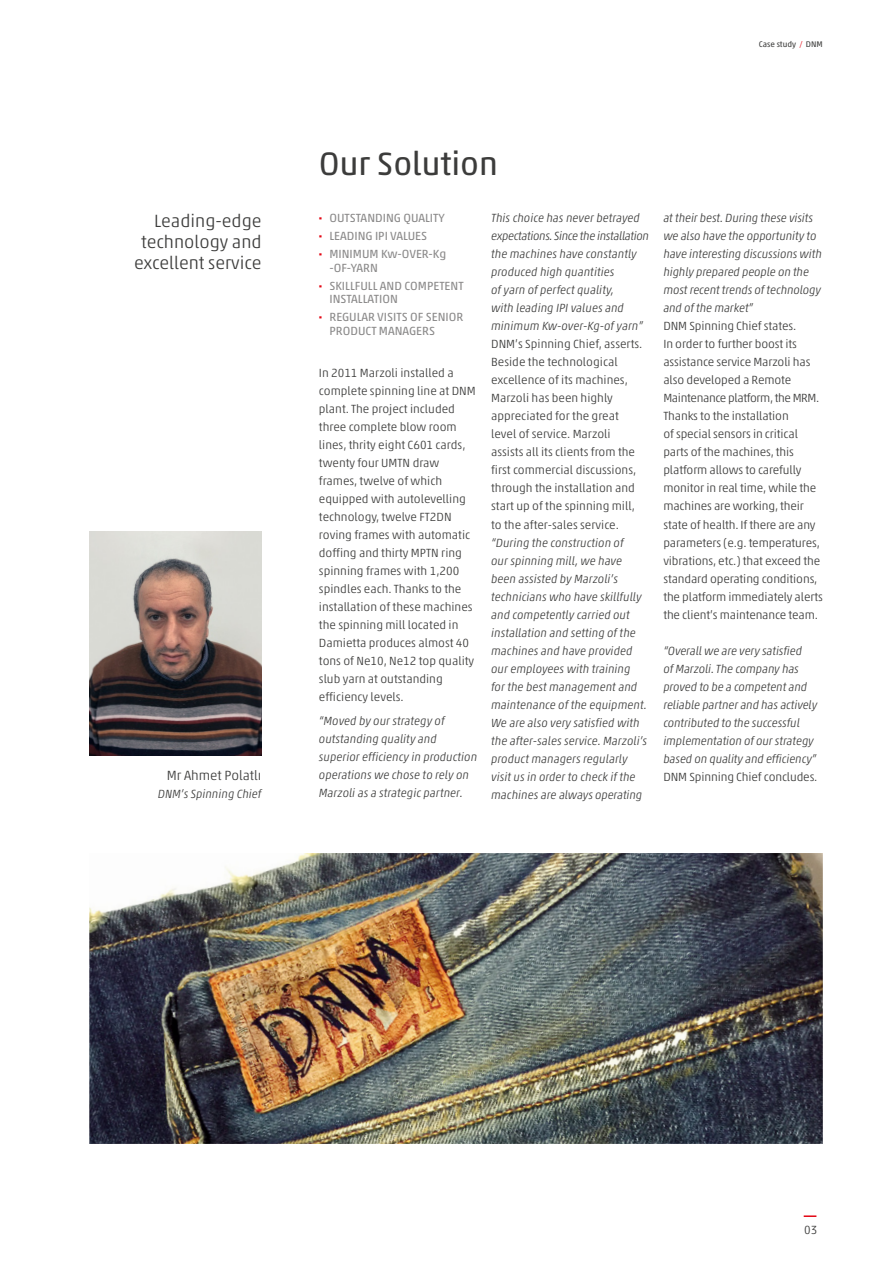
<style>
.page{position:relative;width:893px;height:1263px;background:#fff}
.page>*{position:absolute;margin:0;border:0;box-sizing:border-box;transform-origin:0 0}
.t1{font:33px "Akko W1 G";color:#3c3c3b}
.t2{font:300 18px/21px "Akko W1 G";color:#3c3c3b;text-align:right}
.t3{font:300 13.5px "Akko W1 G";color:#3c3c3b}
.t4{font:300 12px/18px "Akko W1 G";color:#3c3c3b}
.t5{font:italic 300 12px/18px "Akko W1 G";color:#3c3c3b}
.t6{font:12px/18px "Akko W1 G";color:#8b8a8a}
.t7{font:8.25px "Akko W1 G";color:#3c3c3b}
.s1{font-weight:300;color:#e30613}
.s2{font-weight:700;color:#e30613}
</style>
<div class="page">
<svg style="left:804px;top:1215px;width:12px;height:2px"></svg>
<img style="left:89px;top:532px;width:172px;height:223px">
<img style="left:89px;top:853px;width:734px;height:291px">
<p class="t7" style="left:759px;top:39px;width:66px">Case study <span class="s1">/</span> DNM</p>
<h1 class="t1" style="left:319px;top:140px;width:180px">Our Solution</h1>
<p class="t5" style="left:491px;top:209px;width:159px">This choice has never betrayed expectations. Since the installation the machines have constantly produced high quantities<br>of yarn of perfect quality,<br>with leading IPI values and minimum Kw-over-Kg-of yarn”</p>
<p class="t4" style="left:491px;top:335px;width:153px">DNM’s Spinning Chief, asserts.<br>Beside the technological excellence of its machines,<br>Marzoli has been highly appreciated for the great level of service. Marzoli assists all its clients from the first commercial discussions, through the installation and start up of the spinning mill, to the after-sales service.</p>
<p class="t5" style="left:491px;top:533px;width:158px">“During the construction of<br>our spinning mill, we have been assisted by Marzoli’s technicians who have skillfully and competently carried out installation and setting of the machines and have provided our employees with training for the best management and maintenance of the equipment.<br>We are also very satisfied with the after-sales service. Marzoli’s product managers regularly visit us in order to check if the machines are always operating</p>
<p class="t5" style="left:663px;top:209px;width:160px">at their best. During these visits we also have the opportunity to have interesting discussions with highly prepared people on the most recent trends of technology and of the market”</p>
<p class="t4" style="left:663px;top:317px;width:161px">DNM Spinning Chief states.<br>In order to further boost its assistance service Marzoli has also developed a Remote<br>Maintenance platform, the MRM.<br>Thanks to the installation<br>of special sensors in critical parts of the machines, this platform allows to carefully monitor in real time, while the machines are working, their state of health. If there are any parameters (e.g. temperatures, vibrations, etc.) that exceed the standard operating conditions, the platform immediately alerts the client’s maintenance team.</p>
<p class="t5" style="left:663px;top:641px;width:155px">“Overall we are very satisfied<br>of Marzoli. The company has proved to be a competent and reliable partner and has actively contributed to the successful implementation of our strategy based on quality and efficiency”</p>
<h2 class="t2" style="left:134px;top:209px;width:129px">Leading-edge technology and excellent service</h2>
<p class="t6" style="left:319px;top:208px;width:129px"><span class="s2">·</span> OUTSTANDING QUALITY <span class="s2">·</span> LEADING IPI VALUES<br><span class="s2">·</span> MINIMUM Kw-OVER-Kg</p>
<p class="t6" style="left:319px;top:258px;width:146px;text-indent:10px">-OF-YARN<br><span class="s2">·</span> SKILLFULL AND COMPETENT</p>
<p class="t6" style="left:319px;top:289px;width:146px;text-indent:10px">INSTALLATION<br><span class="s2">·</span> REGULAR VISITS OF SENIOR</p>
<p class="t6" style="left:329px;top:321px;width:107px">PRODUCT MANAGERS</p>
<p class="t4" style="left:319px;top:363px;width:158px">In 2011 Marzoli installed a complete spinning line at DNM plant. The project included three complete blow room lines, thrity eight C601 cards, twenty four UMTN draw frames, twelve of which equipped with autolevelling technology, twelve FT2DN roving frames with automatic doffing and thirty MPTN ring spinning frames with 1,200 spindles each. Thanks to the installation of these machines the spinning mill located in<br>Damietta produces almost 40 tons of Ne10, Ne12 top quality slub yarn at outstanding efficiency levels.</p>
<p class="t5" style="left:319px;top:711px;width:160px">“Moved by our strategy of outstanding quality and superior efficiency in production operations we chose to rely on<br>Marzoli as a strategic partner.</p>
<p class="t3" style="left:167px;top:765px;width:96px">Mr Ahmet Polatlı</p>
<p class="t4" style="left:663px;top:767px;width:156px">DNM Spinning Chief concludes.</p>
<p class="t5" style="left:158px;top:784px;width:105px">DNM’s Spinning Chief</p>
<p class="t4" style="left:804px;top:1220px;width:15px">03</p>
</div>
